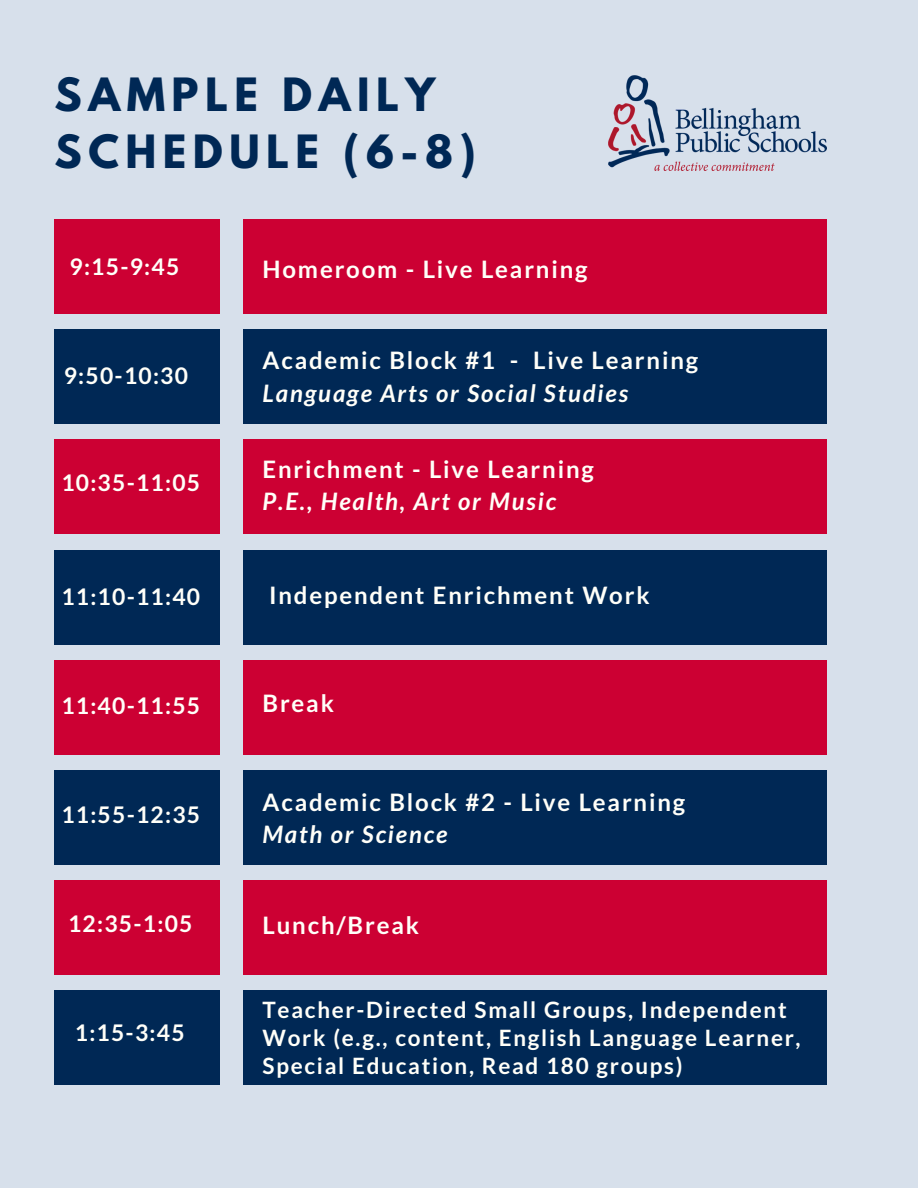
<style>
.page{position:relative;width:918px;height:1188px;background:#d7e0eb}
.page>*{position:absolute;margin:0;border:0;box-sizing:border-box;transform-origin:0 0}
.t1{font:700 40.65px/56.7px "League Spartan";letter-spacing:.16em;color:#002855}
.t2{font:700 24px "Lato";letter-spacing:.075em;color:#fffff9}
.t3{font:italic 700 24px "Lato";letter-spacing:.075em;color:#fffff9}
.t4{font:700 22.95px "Lato";letter-spacing:.055em;color:#fffff9}
.t5{font:700 22.5px/28px "Lato";letter-spacing:.075em;color:#fffff9}
</style>
<div class="page">
<img style="left:608px;top:76px;width:218px;height:94px">
<div style="left:243px;top:219px;width:583px;height:95px;background:#c03"></div>
<div style="left:55px;top:219px;width:165px;height:95px;background:#c03"></div>
<div style="left:243px;top:329px;width:583px;height:95px;background:#002855"></div>
<div style="left:55px;top:329px;width:165px;height:95px;background:#002855"></div>
<div style="left:243px;top:439px;width:583px;height:95px;background:#c03"></div>
<div style="left:55px;top:439px;width:165px;height:95px;background:#c03"></div>
<div style="left:243px;top:550px;width:583px;height:94px;background:#002855"></div>
<div style="left:55px;top:550px;width:165px;height:94px;background:#002855"></div>
<div style="left:243px;top:770px;width:583px;height:95px;background:#002855"></div>
<div style="left:55px;top:770px;width:165px;height:95px;background:#002855"></div>
<div style="left:55px;top:660px;width:165px;height:95px;background:#c03"></div>
<div style="left:243px;top:660px;width:583px;height:95px;background:#c03"></div>
<div style="left:243px;top:880px;width:583px;height:95px;background:#c03"></div>
<div style="left:55px;top:880px;width:165px;height:95px;background:#c03"></div>
<div style="left:243px;top:990px;width:583px;height:95px;background:#002855"></div>
<div style="left:55px;top:990px;width:165px;height:95px;background:#002855"></div>
<h1 class="t1" style="left:55px;top:72px;width:423px">SAMPLE DAILY<br>SCHEDULE (6-8)</h1>
<p class="t4" style="left:70px;top:253px;width:111px">9:15-9:45</p>
<p class="t2" style="left:263px;top:255px;width:327px">Homeroom - Live Learning</p>
<p class="t4" style="left:64px;top:362px;width:126px">9:50-10:30</p>
<p class="t4" style="left:61px;top:468px;width:140px">10:35-11:05</p>
<p class="t2" style="left:263px;top:346px;width:437px">Academic Block #1 - Live Learning</p>
<p class="t3" style="left:263px;top:378px;width:367px">Language Arts or Social Studies</p>
<p class="t2" style="left:263px;top:454px;width:333px">Enrichment - Live Learning</p>
<p class="t3" style="left:263px;top:487px;width:295px">P.E., Health, Art or Music</p>
<p class="t4" style="left:61px;top:582px;width:140px">11:10-11:40</p>
<p class="t2" style="left:269px;top:580px;width:382px">Independent Enrichment Work</p>
<p class="t4" style="left:61px;top:691px;width:140px">11:40-11:55</p>
<p class="t2" style="left:263px;top:689px;width:73px">Break</p>
<p class="t4" style="left:61px;top:800px;width:140px">11:55-12:35</p>
<p class="t2" style="left:263px;top:787px;width:424px">Academic Block #2 - Live Learning</p>
<p class="t3" style="left:263px;top:819px;width:186px">Math or Science</p>
<p class="t4" style="left:68px;top:910px;width:126px">12:35-1:05</p>
<p class="t2" style="left:263px;top:911px;width:158px">Lunch/Break</p>
<p class="t4" style="left:75px;top:1019px;width:111px">1:15-3:45</p>
<p class="t5" style="left:263px;top:995px;width:540px">Teacher-Directed Small Groups, Independent<br>Work (e.g., content, English Language Learner,<br>Special Education, Read 180 groups)</p>
</div>
